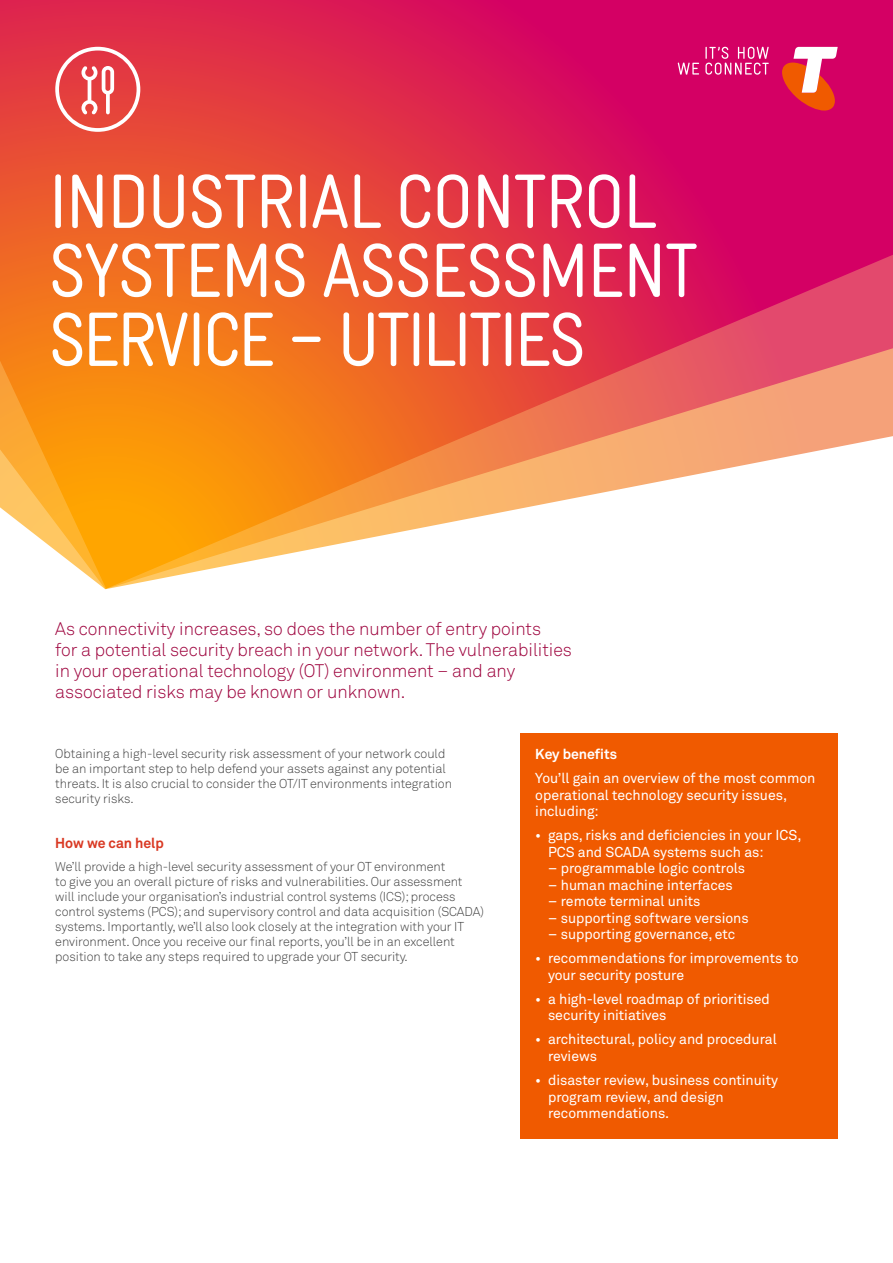
<style>
.page{position:relative;width:893px;height:1263px;background:#fff}
.page>*{position:absolute;margin:0;border:0;box-sizing:border-box;transform-origin:0 0}
.Heads__51pt{font:76.5px/69px "Telstra Gravur";letter-spacing:-.01em;color:#fff}
.Intro__Pullout_12pt{font:300 18px/21px "Telstra Akkurat";color:#9e043e}
.Callout__Pointer_Fra{font:14.25px/16.5px "Telstra Akkurat";color:#fff}
.Subhead__Bold_9_5pt{font:700 14.25px "Telstra Akkurat";color:#d93923}
.Callout__Pointer_Fra-2{font:700 14.25px "Telstra Akkurat";color:#fff}
.Body__Text__1_2sp{font:300 12.75px/15px "Telstra Akkurat";color:#414141}
.Body__Text__2sp{font:300 12.75px/15px "Telstra Akkurat";color:#414141}
</style>
<div class="page">
<svg style="left:0;top:0;width:893px;height:590px;background:#ea655a"></svg>
<svg style="left:782px;top:47px;width:56px;height:64px"></svg>
<svg style="left:678px;top:63px;width:21px;height:12px"></svg>
<svg style="left:705px;top:47px;width:64px;height:28px;background:#de3e8a"></svg>
<div style="left:520px;top:733px;width:318px;height:406px;background:#f05a00"></div>
<svg style="left:55px;top:47px;width:85px;height:85px"></svg>
<p class="Heads__51pt" style="left:49px;top:164px;width:650px">INDUSTRIAL CONTROL<br>SYSTEMS ASSESSMENT<br>SERVICE – UTILITIES</p>
<p class="Intro__Pullout_12pt" style="left:55px;top:618px;width:518px">As connectivity increases, so does the number of entry points<br>for a potential security breach in your network. The vulnerabilities in your operational technology (OT) environment – and any associated risks may be known or unknown.</p>
<p class="Body__Text__2sp" style="left:55px;top:746px;width:398px">Obtaining a high-level security risk assessment of your network could be an important step to help defend your assets against any potential threats. It is also crucial to consider the OT/IT environments integration security risks.</p>
<p class="Subhead__Bold_9_5pt" style="left:55px;top:834px;width:110px">How we can help</p>
<p class="Body__Text__1_2sp" style="left:55px;top:859px;width:430px">We’ll provide a high-level security assessment of your OT environment<br>to give you an overall picture of risks and vulnerabilities. Our assessment will include your organisation’s industrial control systems (ICS); process control systems (PCS); and supervisory control and data acquisition (SCADA) systems. Importantly, we’ll also look closely at the integration with your IT environment. Once you receive our final reports, you’ll be in an excellent position to take any steps required to upgrade your OT security.</p>
<p class="Callout__Pointer_Fra-2" style="left:535px;top:746px;width:83px">Key benefits</p>
<p class="Callout__Pointer_Fra" style="left:535px;top:770px;width:282px">You’ll gain an overview of the most common operational technology security issues, including:</p>
<p class="Callout__Pointer_Fra" style="left:548px;top:827px;width:255px;text-indent:-13px">• gaps, risks and deficiencies in your ICS,<br>PCS and SCADA systems such as:</p>
<p class="Callout__Pointer_Fra" style="left:548px;top:860px;width:199px">– programmable logic controls</p>
<p class="Callout__Pointer_Fra" style="left:548px;top:877px;width:186px">– human machine interfaces</p>
<p class="Callout__Pointer_Fra" style="left:548px;top:893px;width:154px">– remote terminal units</p>
<p class="Callout__Pointer_Fra" style="left:548px;top:910px;width:202px">– supporting software versions</p>
<p class="Callout__Pointer_Fra" style="left:548px;top:926px;width:189px">– supporting governance, etc</p>
<p class="Callout__Pointer_Fra" style="left:548px;top:950px;width:252px;text-indent:-13px">• recommendations for improvements to your security posture</p>
<p class="Callout__Pointer_Fra" style="left:548px;top:991px;width:223px;text-indent:-13px">• a high-level roadmap of prioritised security initiatives</p>
<p class="Callout__Pointer_Fra" style="left:548px;top:1031px;width:230px;text-indent:-13px">• architectural, policy and procedural reviews</p>
<p class="Callout__Pointer_Fra" style="left:548px;top:1072px;width:231px;text-indent:-13px">• disaster review, business continuity program review, and design recommendations.</p>
</div>
